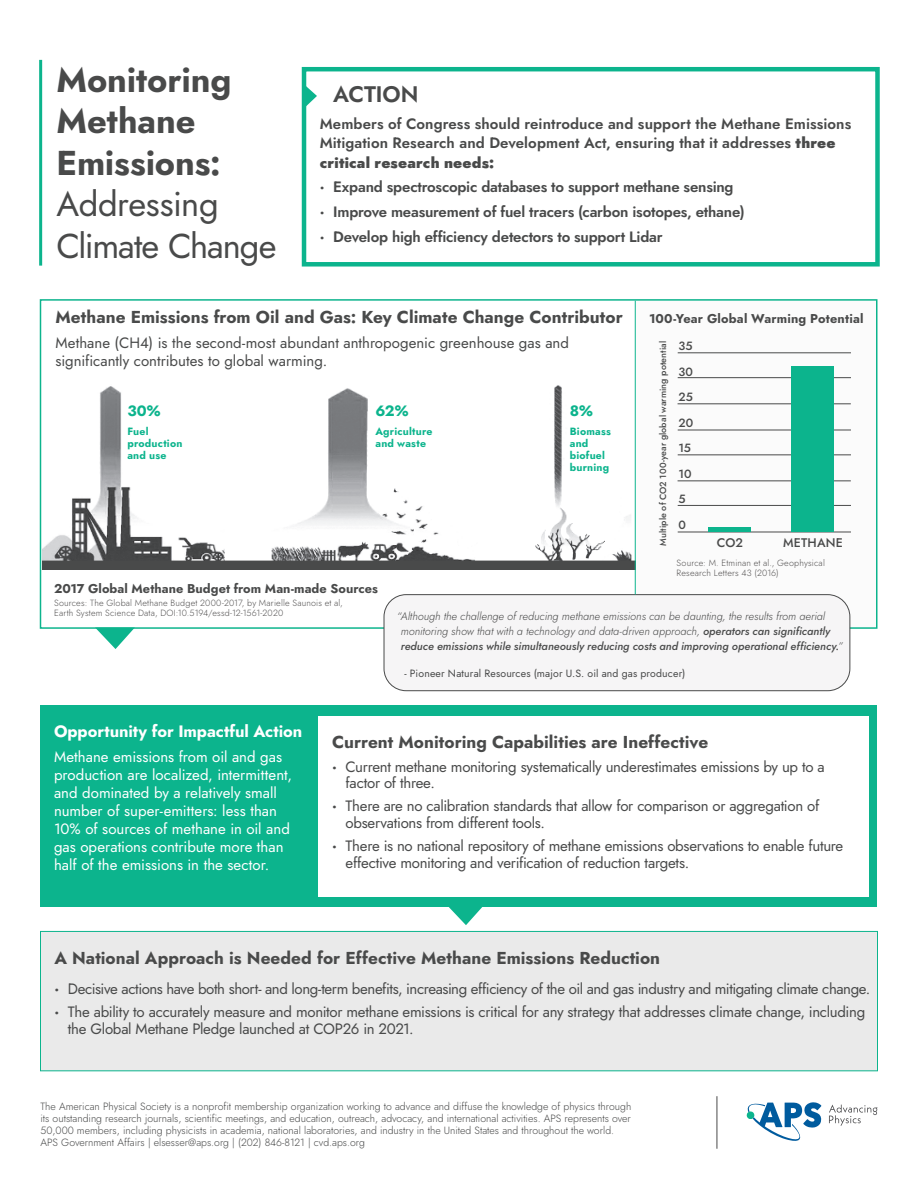
<style>
.page{position:relative;width:918px;height:1188px;background:#fff}
.page>*{position:absolute;margin:0;border:0;box-sizing:border-box;transform-origin:0 0}
.t1{font:700 34.5px/41.4px "Jost";letter-spacing:-.005em;color:#494a4a}
.t2{font:34.5px/41.4px "Jost";letter-spacing:-.025em;color:#494a4a}
.t3{font:600 22.5px "Jost";color:#494a4a}
.t4{font:700 17.25px "Jost";color:#494a4a}
.t5{font:700 16.5px "Jost";letter-spacing:-.005em;color:#fff}
.t6{font:15px/16.5px "Jost";letter-spacing:-.02em;color:#494a4a}
.t7{font:600 15px/19.5px "Jost";letter-spacing:-.01em;color:#494a4a}
.t8{font:15px/18px "Jost";color:#fff}
.t9{font:15px/18px "Jost";color:#494a4a}
.t10{font:700 15px "Jost";color:#0cb48d}
.t11{font:700 12.75px "Jost";letter-spacing:.005em;color:#494a4a}
.t12{font:500 12.45px "Jost";letter-spacing:.015em;color:#494a4a}
.t13{font:500 12px/25.5px "Jost";letter-spacing:.015em;color:#494a4a}
.t14{font:italic 300 11.1px/14.7px "Jost";color:#494a4a}
.t15{font:300 10.5px/12px "Jost";color:#494a4a}
.t16{font:700 10.5px/12px "Jost";letter-spacing:.02em;color:#0cb48d}
.t17{font:10.5px "Jost";letter-spacing:.015em;color:#494a4a}
.t18{font:300 9px/9.8px "Jost";letter-spacing:.02em;color:#575555}
.t19{font:500 9px "Jost";letter-spacing:.01em;color:#494a4a}
.s1{font-weight:900}
.s2{font-weight:700}
.s3{font-weight:500}
</style>
<div class="page">
<svg style="left:829px;top:1105px;width:48px;height:21px"></svg>
<svg style="left:746px;top:1102px;width:76px;height:39px"></svg>
<hr style="left:717px;top:1096px;width:1px;height:53px;background:#494a4a">
<div style="left:637px;top:299px;width:239px;height:330px;background:#fbfbfb"></div>
<div style="left:40px;top:931px;width:838px;height:140px;background:#eaeaea"></div>
<div style="left:40px;top:931px;width:838px;height:140px;border:1px solid #0cb48d"></div>
<hr style="left:39px;top:60px;width:3px;height:206px;background:#0cb48d">
<div style="left:302px;top:67px;width:578px;height:200px;border:4px solid #0cb48d"></div>
<svg style="left:306px;top:86px;width:11px;height:20px"></svg>
<img style="left:42px;top:309px;width:593px;height:260px">
<hr style="left:678px;top:532px;width:173px;height:1px;background:#494a4a">
<hr style="left:678px;top:505px;width:173px;height:1px;background:#494a4a">
<hr style="left:678px;top:455px;width:173px;height:1px;background:#494a4a">
<hr style="left:678px;top:430px;width:173px;height:1px;background:#494a4a">
<hr style="left:678px;top:377px;width:173px;height:1px;background:#494a4a">
<hr style="left:678px;top:353px;width:173px;height:1px;background:#494a4a">
<hr style="left:678px;top:481px;width:173px;height:1px;background:#494a4a">
<hr style="left:678px;top:404px;width:173px;height:1px;background:#494a4a">
<div style="left:709px;top:527px;width:42px;height:5px;background:#0cb48d"></div>
<div style="left:792px;top:367px;width:42px;height:165px;background:#0cb48d"></div>
<svg style="left:95px;top:627px;width:40px;height:22px"></svg>
<div style="left:40px;top:706px;width:838px;height:201px;background:#0cb48d"></div>
<svg style="left:449px;top:907px;width:34px;height:18px"></svg>
<div style="left:319px;top:716px;width:550px;height:181px;background:#fff"></div>
<div style="left:384px;top:595px;width:466px;height:96px;background:#f6f5f6;border-radius:22px"></div>
<div style="left:384px;top:594px;width:466px;height:97px;border:1px solid #494a4a;border-radius:22px"></div>
<hr style="left:635px;top:301px;width:1px;height:294px;background:#0cb48d">
<h1 class="t1" style="left:56px;top:59px;width:177px">Monitoring<br>Methane<br>Emissions:</h1>
<h1 class="t2" style="left:56px;top:184px;width:222px">Addressing<br>Climate Change</h1>
<h2 class="t3" style="left:333px;top:78px;width:87px">ACTION</h2>
<p class="t7" style="left:320px;top:114px;width:533px">Members of Congress should reintroduce and support the Methane Emissions<br>Mitigation Research and Development Act, ensuring that it addresses <span class="s1">three critical research needs:</span></p>
<p class="t7" style="left:320px;top:175px;width:427px;line-height:24.8px"><span class="s2">·</span> Expand spectroscopic databases to support methane sensing<br><span class="s2">·</span> Improve measurement of fuel tracers (carbon isotopes, ethane) <span class="s2">·</span> Develop high efficiency detectors to support Lidar</p>
<p class="t4" style="left:56px;top:305px;width:569px">Methane Emissions from Oil and Gas: Key Climate Change Contributor</p>
<p class="t9" style="left:56px;top:334px;width:515px">Methane (CH4) is the second-most abundant anthropogenic greenhouse gas and significantly contributes to global warming.</p>
<p class="t10" style="left:127px;top:400px;width:35px">30%</p>
<p class="t16" style="left:127px;top:425px;width:56px">Fuel production and use</p>
<p class="t10" style="left:375px;top:400px;width:35px">62%</p>
<p class="t16" style="left:375px;top:425px;width:58px">Agriculture and waste</p>
<p class="t10" style="left:570px;top:400px;width:25px">8%</p>
<p class="t16" style="left:570px;top:425px;width:43px">Biomass and biofuel burning</p>
<p class="t11" style="left:649px;top:309px;width:216px">100-Year Global Warming Potential</p>
<p class="t13" style="left:678px;top:334px;width:16px">35<br>30<br>25<br>20<br>15<br>10<br>5<br>0</p>
<p class="t12" style="left:717px;top:534px;width:28px">CO2</p>
<p class="t12" style="left:783px;top:534px;width:61px">METHANE</p>
<p class="t18" style="left:677px;top:558px;width:150px">Source: M. Etminan et al., Geophysical<br>Research Letters 43 (2016)</p>
<p class="t19" style="left:657px;top:546px;width:206px;rotate:-90deg">Multiple of CO2 100-year global warming potential</p>
<p class="t11" style="left:54px;top:580px;width:325px">2017 Global Methane Budget from Man-made Sources</p>
<p class="t18" style="left:54px;top:598px;width:290px">Sources: The Global Methane Budget 2000-2017, by Marielle Saunois et al,<br>Earth System Science Data, DOI:10.5194/essd-12-1561-2020</p>
<p class="t14" style="left:401px;top:609px;width:443px;text-indent:-4px">“Although the challenge of reducing methane emissions can be daunting, the results from aerial monitoring show that with a technology and data-driven approach, <span class="s3">operators can significantly reduce emissions while simultaneously reducing costs and improving operational efficiency.</span>”</p>
<p class="t17" style="left:405px;top:666px;width:282px">- Pioneer Natural Resources (major U.S. oil and gas producer)</p>
<p class="t5" style="left:54px;top:719px;width:250px">Opportunity for Impactful Action</p>
<p class="t8" style="left:54px;top:748px;width:239px">Methane emissions from oil and gas production are localized, intermittent, and dominated by a relatively small number of super-emitters: less than 10% of sources of methane in oil and gas operations contribute more than half of the emissions in the sector.</p>
<p class="t4" style="left:332px;top:730px;width:378px">Current Monitoring Capabilities are Ineffective</p>
<p class="t6" style="left:346px;top:758px;width:481px;text-indent:-14px"><span class="s2">·</span> Current methane monitoring systematically underestimates emissions by up to a factor of three.</p>
<p class="t6" style="left:346px;top:798px;width:475px;text-indent:-14px"><span class="s2">·</span> There are no calibration standards that allow for comparison or aggregation of observations from different tools.</p>
<p class="t6" style="left:346px;top:838px;width:499px;text-indent:-14px"><span class="s2">·</span> There is no national repository of methane emissions observations to enable future effective monitoring and verification of reduction targets.</p>
<p class="t4" style="left:54px;top:945px;width:607px">A National Approach is Needed for Effective Methane Emissions Reduction</p>
<p class="t6" style="left:54px;top:977px;width:818px;line-height:23.2px"><span class="s2">·</span> Decisive actions have both short- and long-term benefits, increasing efficiency of the oil and gas industry and mitigating climate change. <span class="s2">·</span> The ability to accurately measure and monitor methane emissions is critical for any strategy that addresses climate change, including</p>
<p class="t6" style="left:68px;top:1020px;width:347px">the Global Methane Pledge launched at COP26 in 2021.</p>
<p class="t15" style="left:40px;top:1100px;width:592px">The American Physical Society is a nonprofit membership organization working to advance and diffuse the knowledge of physics through its outstanding research journals, scientific meetings, and education, outreach, advocacy, and international activities. APS represents over 50,000 members, including physicists in academia, national laboratories, and industry in the United States and throughout the world.<br>APS Government Affairs | elsesser@aps.org | (202) 846-8121 | cvd.aps.org</p>
</div>
